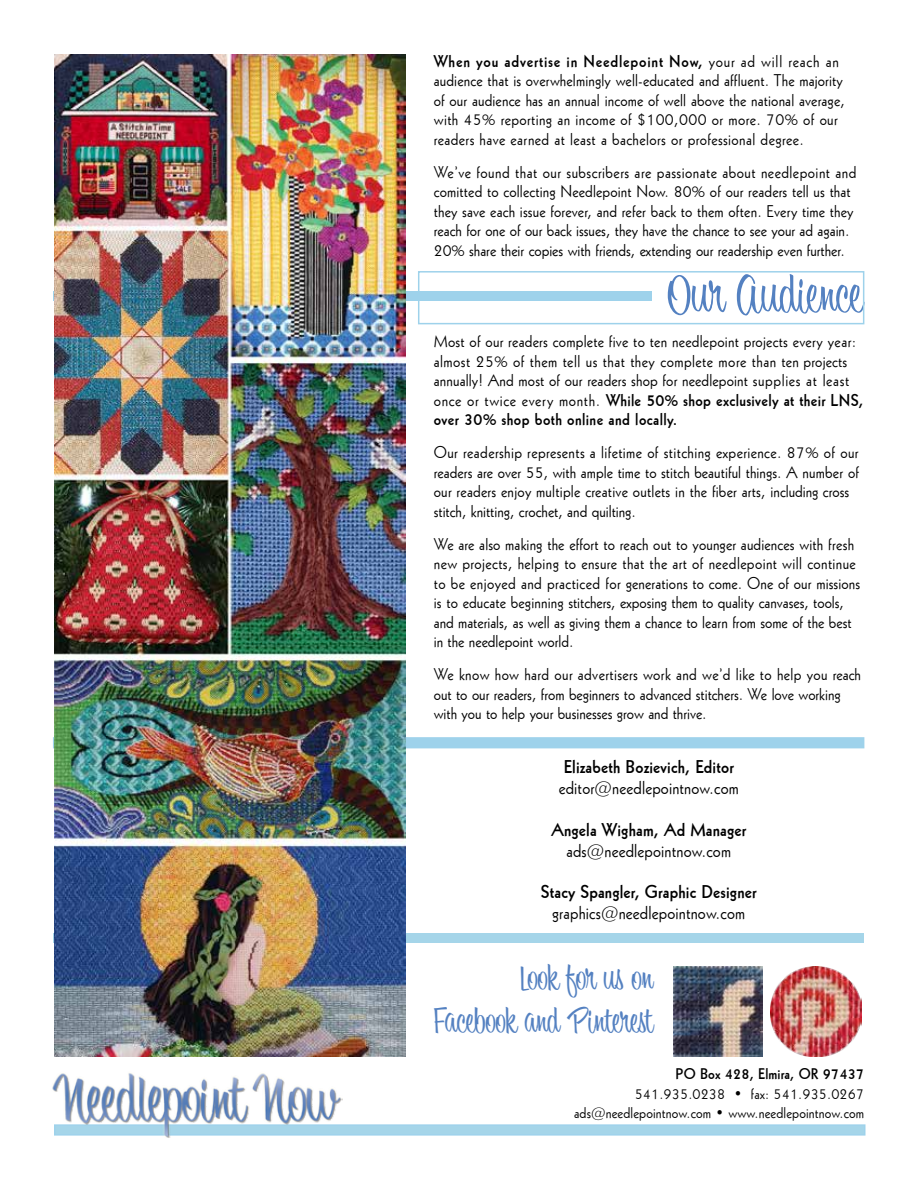
<style>
.page{position:relative;width:918px;height:1188px;background:#fff}
.page>*{position:absolute;margin:0;border:0;box-sizing:border-box;transform-origin:0 0}
.t1{font:54px "Bounce Script";color:#5481c1}
.t2{font:36px/43.2px "Bounce Script";color:#5481c1;text-align:right}
.t3{font:18px "Geometric 231 BT Bold C";letter-spacing:.01em;color:#000}
.t4{font:18px "Geometric 231 BT Roman C";letter-spacing:.01em;color:#000}
.t5{font:16.5px/19.5px "Geometric 231 BT Roman C";letter-spacing:.01em;color:#000}
.t6{font:16.5px/19.5px "Geometric 231 BT Bold C";letter-spacing:.025em;color:#000}
.t7{font:16.5px "Geometric 231 BT Bold C";letter-spacing:.05em;color:#000}
.t8{font:15px/19.5px "Geometric 231 BT Roman C";letter-spacing:.01em;color:#000;text-align:right}
.t9{font:15px "Geometric 231 BT Bold C";letter-spacing:.01em;color:#000}
.s1{font-family:"Geometric 231 BT Roman C"}
</style>
<div class="page">
<div style="left:53px;top:737px;width:811px;height:11px;background:#9ed2eb;border:2px solid #9ed2eb"></div>
<div style="left:54px;top:933px;width:810px;height:10px;background:#a5d5e9"></div>
<div style="left:54px;top:291px;width:598px;height:10px;background:#9ed2eb"></div>
<img style="left:55px;top:55px;width:351px;height:1002px">
<div style="left:54px;top:1124px;width:812px;height:12px;background:#a5d5e9;border:2px solid #9ed2eb"></div>
<div style="left:418px;top:271px;width:446px;height:53px;border:2px solid #9ed2eb"></div>
<img style="left:52px;top:1073px;width:290px;height:65px">
<img style="left:674px;top:966px;width:89px;height:91px">
<img style="left:771px;top:966px;width:90px;height:91px">
<p class="t7" style="left:434px;top:50px;width:407px">When you advertise in Needlepoint Now, <span class="s1">your ad will reach an</span></p>
<p class="t5" style="left:434px;top:70px;width:413px">audience that is overwhelmingly well-educated and affluent. The majority of our audience has an annual income of well above the national average, with 45% reporting an income of $100,000 or more. 70% of our readers have earned at least a bachelors or professional degree.</p>
<p class="t5" style="left:434px;top:161px;width:424px">We’ve found that our subscribers are passionate about needlepoint and comitted to collecting Needlepoint Now. 80% of our readers tell us that they save each issue forever, and refer back to them often. Every time they reach for one of our back issues, they have the chance to see your ad again.<br>20% share their copies with friends, extending our readership even further.</p>
<h1 class="t1" style="left:667px;top:264px;width:198px">Our Audience</h1>
<p class="t5" style="left:434px;top:331px;width:424px">Most of our readers complete five to ten needlepoint projects every year: almost 25% of them tell us that they complete more than ten projects annually! And most of our readers shop for needlepoint supplies at least</p>
<p class="t6" style="left:434px;top:389px;width:431px"><span class="s1">once or twice every month.</span> While 50% shop exclusively at their LNS, over 30% shop both online and locally.</p>
<p class="t5" style="left:434px;top:442px;width:427px">Our readership represents a lifetime of stitching experience. 87% of our readers are over 55, with ample time to stitch beautiful things. A number of our readers enjoy multiple creative outlets in the fiber arts, including cross stitch, knitting, crochet, and quilting.</p>
<p class="t5" style="left:434px;top:534px;width:428px">We are also making the effort to reach out to younger audiences with fresh new projects, helping to ensure that the art of needlepoint will continue to be enjoyed and practiced for generations to come. One of our missions is to educate beginning stitchers, exposing them to quality canvases, tools, and materials, as well as giving them a chance to learn from some of the best in the needlepoint world.</p>
<p class="t5" style="left:434px;top:664px;width:429px">We know how hard our advertisers work and we’d like to help you reach out to our readers, from beginners to advanced stitchers. We love working with you to help your businesses grow and thrive.</p>
<p class="t3" style="left:564px;top:755px;width:172px">Elizabeth Bozievich, Editor</p>
<p class="t4" style="left:559px;top:776px;width:182px">editor@needlepointnow.com</p>
<p class="t3" style="left:551px;top:817px;width:197px">Angela Wigham, Ad Manager</p>
<p class="t4" style="left:566px;top:839px;width:166px">ads@needlepointnow.com</p>
<p class="t3" style="left:541px;top:880px;width:217px">Stacy Spangler, Graphic Designer</p>
<p class="t4" style="left:552px;top:901px;width:194px">graphics@needlepointnow.com</p>
<h2 class="t2" style="left:434px;top:959px;width:221px">Look for us on<br>Facebook and Pinterest</h2>
<p class="t9" style="left:676px;top:1064px;width:190px">PO Box 428, Elmira, OR 97437</p>
<p class="t8" style="left:574px;top:1083px;width:292px">541.935.0238 • fax: 541.935.0267 ads@needlepointnow.com • www.needlepointnow.com</p>
</div>
